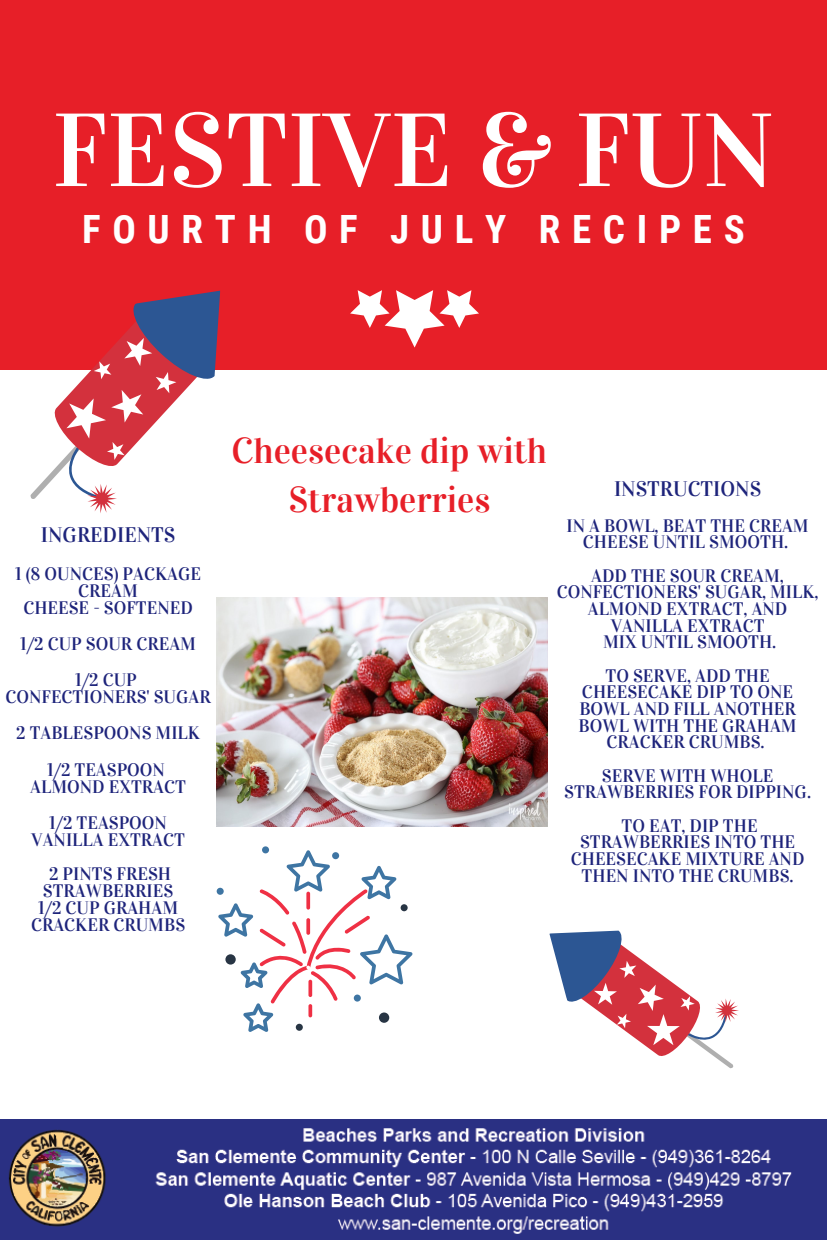
<style>
.page{position:relative;width:827px;height:1240px;background:#fff}
.page>*{position:absolute;margin:0;border:0;box-sizing:border-box;transform-origin:0 0}
.t1{font:103.95px "Vidaloka";color:#fff}
.t2{font:700 39px "Roboto Condensed";letter-spacing:.3em;color:#fff}
.t3{font:36px/49.5px "Vidaloka";color:#e71f28;text-align:center}
.t4{font:21px "Vidaloka";color:#1e247b}
.t5{font:18px/16.6px "Vidaloka";color:#1e247b;text-align:center}
</style>
<div class="page">
<div style="left:0;top:0;width:827px;height:369px;background:#e71f28"></div>
<svg style="left:350px;top:290px;width:129px;height:57px"></svg>
<img style="left:0;top:1120px;width:827px;height:120px">
<img style="left:217px;top:598px;width:330px;height:228px">
<svg style="left:15px;top:290px;width:233px;height:223px"></svg>
<svg style="left:549px;top:930px;width:190px;height:139px"></svg>
<svg style="left:217px;top:846px;width:195px;height:186px"></svg>
<h1 class="t1" style="left:52px;top:88px;width:723px">FESTIVE &amp; FUN</h1>
<h2 class="t2" style="left:82px;top:207px;width:664px">FOURTH OF JULY RECIPES</h2>
<p class="t4" style="left:41px;top:522px;width:136px">INGREDIENTS</p>
<p class="t5" style="left:15px;top:565px;width:187px">1 (8 OUNCES) PACKAGE<br>CREAM<br>CHEESE - SOFTENED</p>
<p class="t5" style="left:20px;top:626px;width:177px;line-height:36.3px">1/2 CUP SOUR CREAM<br>1/2 CUP</p>
<p class="t5" style="left:5px;top:679px;width:207px;line-height:36.3px">CONFECTIONERS' SUGAR<br>2 TABLESPOONS MILK<br>1/2 TEASPOON</p>
<p class="t5" style="left:30px;top:768px;width:157px;line-height:36.3px">ALMOND EXTRACT<br>1/2 TEASPOON</p>
<p class="t5" style="left:31px;top:823px;width:155px;line-height:34px">VANILLA EXTRACT<br>2 PINTS FRESH</p>
<p class="t5" style="left:31px;top:882px;width:156px">STRAWBERRIES<br>1/2 CUP GRAHAM<br>CRACKER CRUMBS</p>
<h3 class="t3" style="left:232px;top:426px;width:317px">Cheesecake dip with<br>Strawberries</h3>
<p class="t4" style="left:614px;top:476px;width:149px">INSTRUCTIONS</p>
<p class="t5" style="left:566px;top:517px;width:244px">IN A BOWL, BEAT THE CREAM<br>CHEESE UNTIL SMOOTH.</p>
<p class="t5" style="left:557px;top:567px;width:263px">ADD THE SOUR CREAM,<br>CONFECTIONERS' SUGAR, MILK,<br>ALMOND EXTRACT, AND<br>VANILLA EXTRACT<br>MIX UNTIL SMOOTH.</p>
<p class="t5" style="left:578px;top:667px;width:220px">TO SERVE, ADD THE<br>CHEESECAKE DIP TO ONE<br>BOWL AND FILL ANOTHER<br>BOWL WITH THE GRAHAM<br>CRACKER CRUMBS.</p>
<p class="t5" style="left:564px;top:767px;width:248px">SERVE WITH WHOLE<br>STRAWBERRIES FOR DIPPING.</p>
<p class="t5" style="left:571px;top:817px;width:235px">TO EAT, DIP THE<br>STRAWBERRIES INTO THE<br>CHEESECAKE MIXTURE AND<br>THEN INTO THE CRUMBS.</p>
</div>
